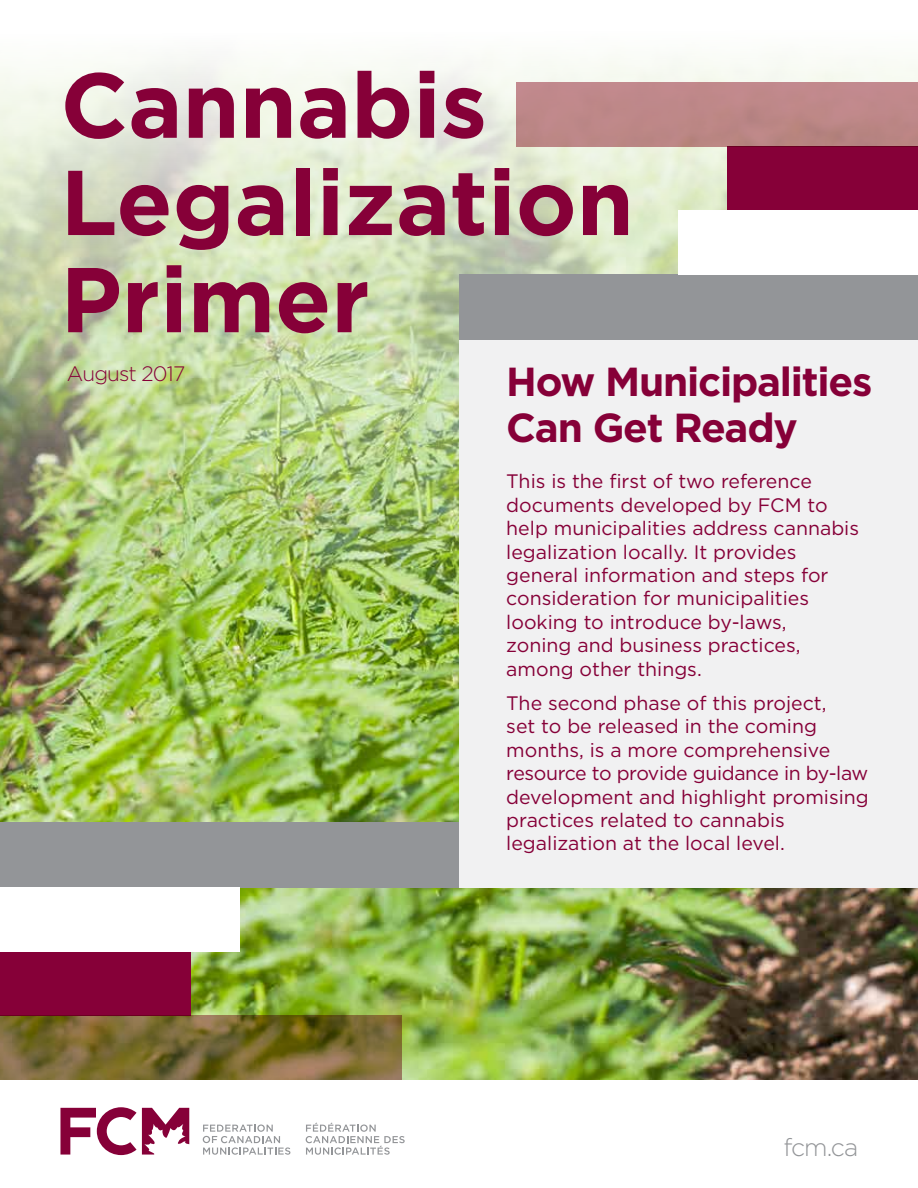
<style>
.page{position:relative;width:918px;height:1188px;background:#fff}
.page>*{position:absolute;margin:0;border:0;box-sizing:border-box;transform-origin:0 0}
.t1{font:700 91.8px/97.2px "Gotham";color:#860038}
.t2{font:700 40.5px/46.5px "Gotham";letter-spacing:-.03em;color:#860038}
.t3{font:300 24.75px "Gotham";color:#939598}
.t4{font:300 20.85px "Gotham";letter-spacing:-.04em;color:#860038}
.t5{font:19.5px/23.4px "Gotham";color:#860038}
</style>
<div class="page">
<img style="left:0;top:687px;width:918px;height:393px">
<img style="left:0;top:57px;width:918px;height:630px">
<div style="left:727px;top:146px;width:191px;height:64px;background:#860038"></div>
<div style="left:459px;top:340px;width:459px;height:548px;background:#f1f1f2"></div>
<div style="left:459px;top:274px;width:459px;height:66px;background:#939598"></div>
<svg style="left:60px;top:1107px;width:129px;height:48px"></svg>
<svg style="left:203px;top:1125px;width:87px;height:30px"></svg>
<svg style="left:306px;top:1123px;width:99px;height:32px"></svg>
<div style="left:517px;top:82px;width:401px;height:64px;background:#be8888"></div>
<div style="left:679px;top:210px;width:239px;height:64px;background:#fff"></div>
<div style="left:0;top:952px;width:191px;height:64px;background:#860038"></div>
<div style="left:0;top:822px;width:459px;height:66px;background:#939598"></div>
<svg style="left:0;top:1016px;width:401px;height:64px;background:#796831"></svg>
<div style="left:0;top:888px;width:239px;height:64px;background:#fff"></div>
<h1 class="t1" style="left:60px;top:54px;width:575px">Cannabis<br>Legalization<br>Primer</h1>
<h2 class="t2" style="left:506px;top:357px;width:368px">How Municipalities<br>Can Get Ready</h2>
<p class="t4" style="left:67px;top:362px;width:120px">August 2017</p>
<p class="t5" style="left:506px;top:469px;width:354px">This is the first of two reference documents developed by FCM to help municipalities address cannabis legalization locally. It provides general information and steps for consideration for municipalities looking to introduce by-laws,<br>zoning and business practices, among other things.</p>
<p class="t5" style="left:506px;top:691px;width:364px">The second phase of this project,<br>set to be released in the coming months, is a more comprehensive resource to provide guidance in by-law development and highlight promising practices related to cannabis legalization at the local level.</p>
<p class="t3" style="left:784px;top:1134px;width:76px">fcm.ca</p>
</div>
